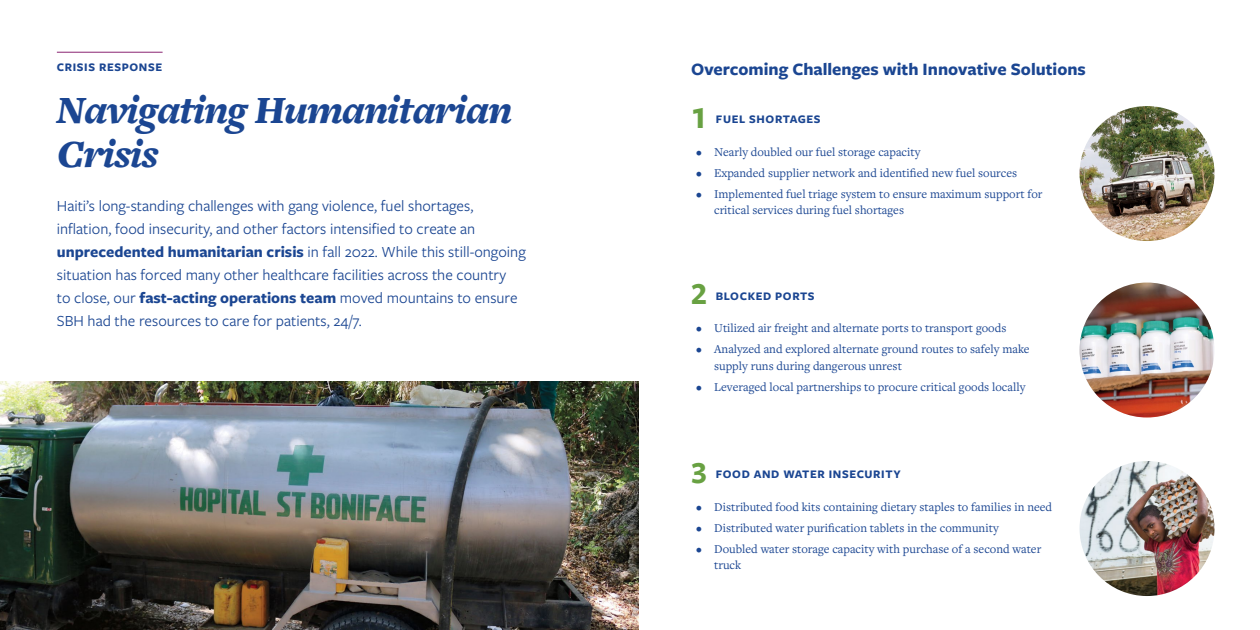
<style>
.page{position:relative;width:1260px;height:630px;background:#fff}
.page>*{position:absolute;margin:0;border:0;box-sizing:border-box;transform-origin:0 0}
.h2_blue{font:italic 900 40px/44px "Freight Text Pro";letter-spacing:-.02em;color:#1b4692}
.t1{font:700 32px "Freight Sans Pro";color:#68a142}
.h3_blue{font:700 18px "Freight Sans Pro";color:#1b4692}
.intro_sans{font:16px/23px "Freight Sans Pro";color:#1b4692}
.t2{font:12.5px/16.5px "Freight Text Pro";color:#1b4692}
.overline{font:700 12px "Freight Sans Pro";letter-spacing:.05em;color:#1b4692}
.s1{font-weight:700}
</style>
<div class="page">
<img style="left:0;top:381px;width:639px;height:249px">
<img style="left:1080px;top:106px;width:135px;height:135px;border-radius:68px">
<img style="left:1080px;top:461px;width:135px;height:135px;border-radius:68px">
<img style="left:1080px;top:283px;width:135px;height:135px;border-radius:68px">
<hr style="left:57px;top:52px;width:106px;height:1px;background:#892471">
<p class="overline" style="left:57px;top:59px;width:107px">CRISIS RESPONSE</p>
<p class="h2_blue" style="left:57px;top:87px;width:457px">Navigating Humanitarian<br>Crisis</p>
<p class="intro_sans" style="left:57px;top:193px;width:470px">Haiti’s long-standing challenges with gang violence, fuel shortages, inflation, food insecurity, and other factors intensified to create an <span class="s1">unprecedented humanitarian crisis</span> in fall 2022. While this still-ongoing situation has forced many other healthcare facilities across the country<br>to close, our <span class="s1">fast-acting operations team</span> moved mountains to ensure SBH had the resources to care for patients, 24/7.</p>
<p class="h3_blue" style="left:691px;top:57px;width:396px">Overcoming Challenges with Innovative Solutions</p>
<p class="t1" style="left:691px;top:95px;width:17px">1</p>
<p class="t2" style="left:696px;top:143px;width:226px">• Nearly doubled our fuel storage capacity</p>
<p class="t2" style="left:696px;top:164px;width:323px">• Expanded supplier network and identified new fuel sources</p>
<p class="t2" style="left:714px;top:185px;width:330px;text-indent:-18px">• Implemented fuel triage system to ensure maximum support for critical services during fuel shortages</p>
<p class="overline" style="left:716px;top:111px;width:106px">FUEL SHORTAGES</p>
<p class="t1" style="left:691px;top:272px;width:17px">2</p>
<p class="overline" style="left:716px;top:288px;width:100px">BLOCKED PORTS</p>
<p class="t2" style="left:696px;top:319px;width:312px">• Utilized air freight and alternate ports to transport goods</p>
<p class="t2" style="left:714px;top:340px;width:317px;text-indent:-18px">• Analyzed and explored alternate ground routes to safely make supply runs during dangerous unrest</p>
<p class="t2" style="left:696px;top:378px;width:331px">• Leveraged local partnerships to procure critical goods locally</p>
<p class="t1" style="left:691px;top:450px;width:17px">3</p>
<p class="overline" style="left:716px;top:466px;width:186px">FOOD AND WATER INSECURITY</p>
<p class="t2" style="left:696px;top:498px;width:358px">• Distributed food kits containing dietary staples to families in need</p>
<p class="t2" style="left:696px;top:519px;width:304px">• Distributed water purification tablets in the community</p>
<p class="t2" style="left:714px;top:540px;width:329px;text-indent:-18px">• Doubled water storage capacity with purchase of a second water truck</p>
</div>
